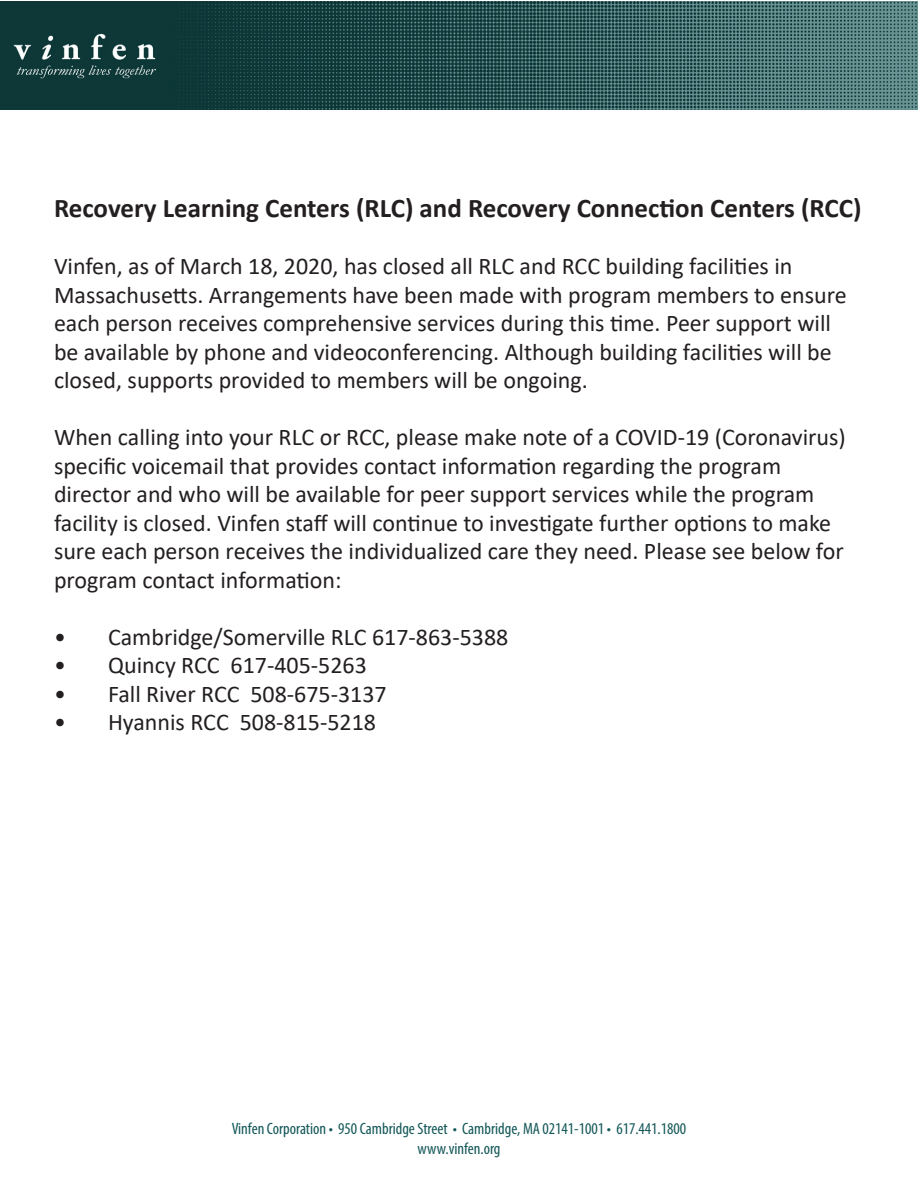
<style>
.page{position:relative;width:918px;height:1188px;background:#fff}
.page>*{position:absolute;margin:0;border:0;box-sizing:border-box;transform-origin:0 0}
.t1{font:700 27px "Calibri";color:#231f20}
.t2{font:24px/28.5px "Calibri";color:#231f20}
.t3{font:condensed 16.5px "Myriad Pro";color:#145758}
</style>
<div class="page">
<img style="left:0;top:1px;width:918px;height:108px">
<p class="t1" style="left:54px;top:189px;width:809px">Recovery Learning Centers (RLC) and Recovery Connection Centers (RCC)</p>
<p class="t2" style="left:54px;top:252px;width:740px">Vinfen, as of March 18, 2020, has closed all RLC and RCC building facilities in</p>
<p class="t2" style="left:54px;top:280px;width:794px">Massachusetts. Arrangements have been made with program members to ensure each person receives comprehensive services during this time. Peer support will be available by phone and videoconferencing. Although building facilities will be closed, supports provided to members will be ongoing.</p>
<p class="t2" style="left:54px;top:423px;width:793px">When calling into your RLC or RCC, please make note of a COVID-19 (Coronavirus) specific voicemail that provides contact information regarding the program</p>
<p class="t2" style="left:54px;top:480px;width:762px">director and who will be available for peer support services while the program</p>
<p class="t2" style="left:54px;top:508px;width:791px">facility is closed. Vinfen staff will continue to investigate further options to make sure each person receives the individualized care they need. Please see below for program contact information:</p>
<p class="t2" style="left:54px;top:622px;width:456px">• Cambridge/Somerville RLC 617-863-5388</p>
<p class="t2" style="left:54px;top:651px;width:314px">• Quincy RCC 617-405-5263</p>
<p class="t2" style="left:54px;top:679px;width:334px">• Fall River RCC 508-675-3137</p>
<p class="t2" style="left:54px;top:708px;width:324px">• Hyannis RCC 508-815-5218</p>
<p class="t3" style="left:232px;top:1118px;width:456px">Vinfen Corporation • 950 Cambridge Street • Cambridge, MA 02141-1001 • 617.441.1800</p>
<p class="t3" style="left:418px;top:1138px;width:84px">www.vinfen.org</p>
</div>
